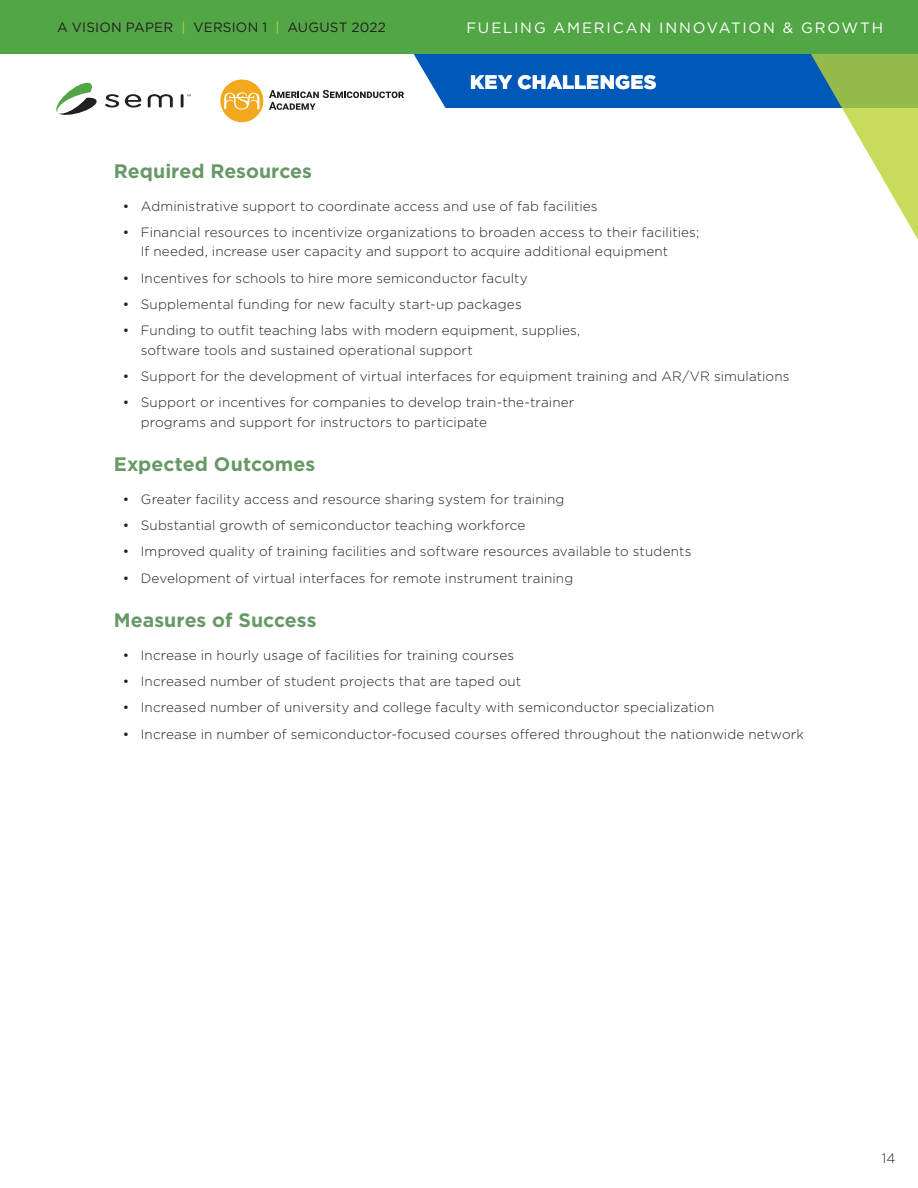
<style>
.page{position:relative;width:918px;height:1188px;background:#fff}
.page>*{position:absolute;margin:0;border:0;box-sizing:border-box;transform-origin:0 0}
.t1{font:700 19.5px "Gotham";color:#696}
.t2{font:900 19.5px "Gotham";letter-spacing:.01em;color:#fff}
.t3{font:15px "Gotham";letter-spacing:.12em;color:#fff}
.t4{font:300 13.5px/19.5px "Gotham";letter-spacing:.01em;color:#231f20}
.t5{font:13.5px "Gotham";letter-spacing:.015em;color:#231f20}
.s1{color:#bcd331}
.s2{font-weight:400}
</style>
<div class="page">
<svg style="left:56px;top:83px;width:41px;height:32px"></svg>
<svg style="left:105px;top:94px;width:14px;height:14px"></svg>
<svg style="left:125px;top:94px;width:16px;height:14px"></svg>
<hr style="left:181px;top:94px;width:3px;height:14px;background:#231f20">
<svg style="left:148px;top:94px;width:25px;height:14px"></svg>
<div style="left:413px;top:54px;width:367px;height:54px;background:#0058b8"></div>
<svg style="left:780px;top:54px;width:138px;height:186px"></svg>
<div style="left:0;top:0;width:918px;height:54px;background:#52a645"></div>
<div style="left:221px;top:80px;width:42px;height:42px;background:#f4a81d;border-radius:50%"></div>
<svg style="left:269px;top:90px;width:135px;height:20px"></svg>
<svg style="left:221px;top:80px;width:42px;height:40px"></svg>
<p class="t5" style="left:57px;top:18px;width:330px">A VISION PAPER <span class="s1">|</span> VERSION 1 <span class="s1">|</span> AUGUST 2022</p>
<p class="t3" style="left:466px;top:18px;width:418px">FUELING AMERICAN INNOVATION &amp; GROWTH</p>
<h1 class="t2" style="left:470px;top:69px;width:188px">KEY CHALLENGES</h1>
<h1 class="t1" style="left:114px;top:158px;width:200px">Required Resources</h1>
<p class="t4" style="left:123px;top:196px;width:476px"><span class="s2">•</span> Administrative support to coordinate access and use of fab facilities</p>
<p class="t4" style="left:141px;top:222px;width:560px;text-indent:-18px"><span class="s2">•</span> Financial resources to incentivize organizations to broaden access to their facilities;<br>If needed, increase user capacity and support to acquire additional equipment</p>
<p class="t4" style="left:123px;top:268px;width:407px"><span class="s2">•</span> Incentives for schools to hire more semiconductor faculty</p>
<p class="t4" style="left:123px;top:294px;width:400px"><span class="s2">•</span> Supplemental funding for new faculty start-up packages</p>
<p class="t4" style="left:141px;top:320px;width:441px;text-indent:-18px"><span class="s2">•</span> Funding to outfit teaching labs with modern equipment, supplies, software tools and sustained operational support</p>
<p class="t4" style="left:123px;top:366px;width:668px"><span class="s2">•</span> Support for the development of virtual interfaces for equipment training and AR/VR simulations</p>
<p class="t4" style="left:141px;top:392px;width:435px;text-indent:-18px"><span class="s2">•</span> Support or incentives for companies to develop train-the-trainer programs and support for instructors to participate</p>
<h1 class="t1" style="left:114px;top:451px;width:203px">Expected Outcomes</h1>
<p class="t4" style="left:123px;top:489px;width:443px"><span class="s2">•</span> Greater facility access and resource sharing system for training</p>
<p class="t4" style="left:123px;top:515px;width:404px"><span class="s2">•</span> Substantial growth of semiconductor teaching workforce</p>
<p class="t4" style="left:123px;top:541px;width:570px"><span class="s2">•</span> Improved quality of training facilities and software resources available to students</p>
<p class="t4" style="left:123px;top:568px;width:452px"><span class="s2">•</span> Development of virtual interfaces for remote instrument training</p>
<h1 class="t1" style="left:114px;top:607px;width:204px">Measures of Success</h1>
<p class="t4" style="left:123px;top:645px;width:393px"><span class="s2">•</span> Increase in hourly usage of facilities for training courses</p>
<p class="t4" style="left:123px;top:671px;width:400px"><span class="s2">•</span> Increased number of student projects that are taped out</p>
<p class="t4" style="left:123px;top:697px;width:593px"><span class="s2">•</span> Increased number of university and college faculty with semiconductor specialization</p>
<p class="t4" style="left:123px;top:724px;width:683px"><span class="s2">•</span> Increase in number of semiconductor-focused courses offered throughout the nationwide network</p>
<p class="t4" style="left:882px;top:1148px;width:15px">14</p>
</div>
